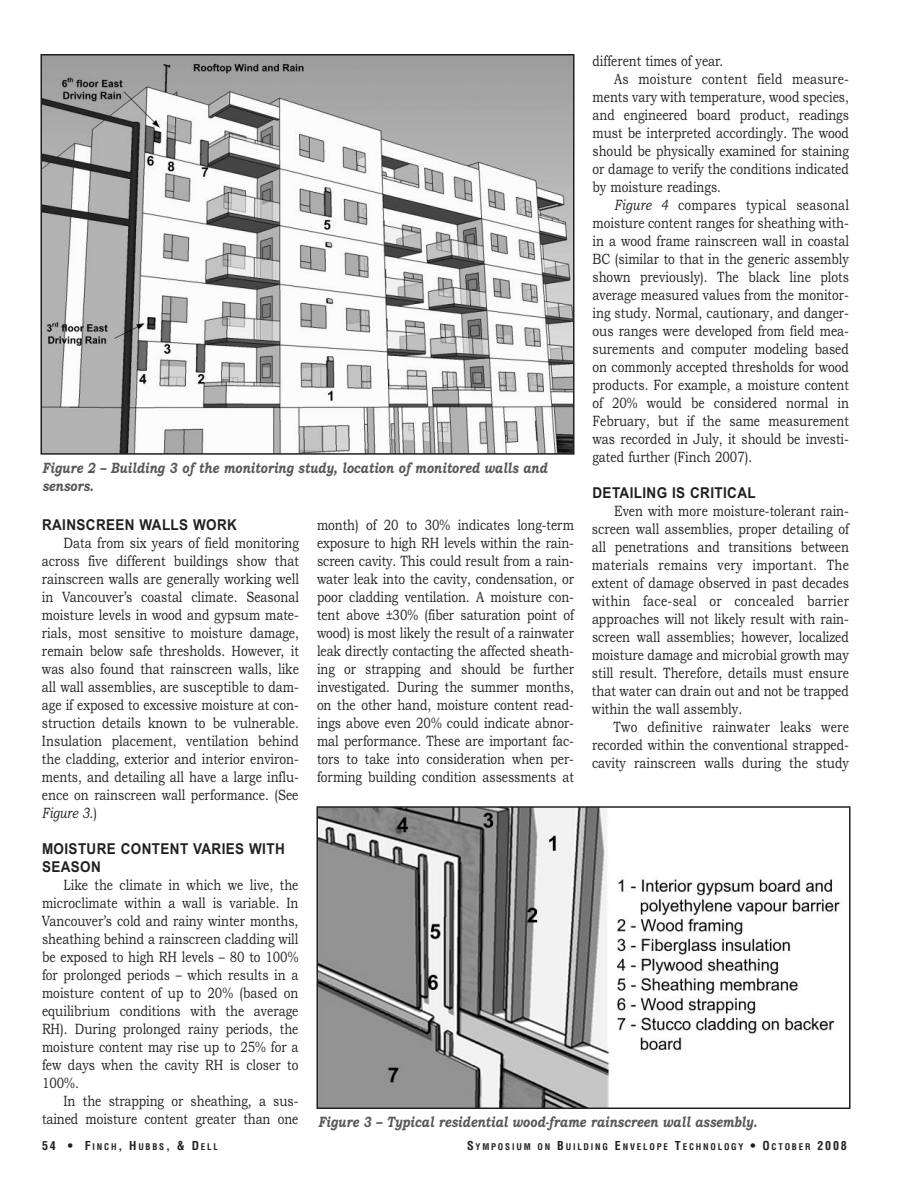
<style>
.page{position:relative;width:918px;height:1188px;background:#fff}
.page>*{position:absolute;margin:0;border:0;box-sizing:border-box;transform-origin:0 0}
.t1{font:15px/18px "Bookman Old Style";color:#231f20;text-align:justify;scale:.8 1}
.t2{font:italic 700 15px/18px "Bookman Old Style";color:#57585a;scale:.8 1}
.t3{font:700 15px/18px "Arial";letter-spacing:.03em;color:#231f20;scale:.9 1}
.t4{font:15px "Bookman Old Style";letter-spacing:.02em;color:#231f20;scale:.8 1}
.t5{font:700 condensed 9px "Helvetica";letter-spacing:.2em;color:#231f20}
.s1{font-style:italic}
.s2{font-size:12px}
</style>
<div class="page">
<img style="left:43px;top:57px;width:528px;height:395px">
<div style="left:40px;top:54px;width:534px;height:401px;border:2px solid #231f20"></div>
<img style="left:319px;top:809px;width:521px;height:297px">
<div style="left:316px;top:806px;width:534px;height:303px;border:2px solid #231f20"></div>
<p class="t1" style="left:593px;top:52px;width:165px">different times of year.</p>
<p class="t1" style="left:614px;top:70px;width:295px">As moisture content field measure-</p>
<p class="t1" style="left:593px;top:88px;width:322px">ments vary with temperature, wood species,</p>
<p class="t1" style="left:593px;top:106px;width:322px">and engineered board product, readings</p>
<p class="t1" style="left:593px;top:124px;width:322px">must be interpreted accordingly. The wood</p>
<p class="t1" style="left:593px;top:142px;width:322px">should be physically examined for staining</p>
<p class="t1" style="left:593px;top:160px;width:322px">or damage to verify the conditions indicated</p>
<p class="t1" style="left:593px;top:178px;width:162px">by moisture readings.</p>
<p class="t4" style="left:614px;top:196px;width:295px"><span class="s1">Figure 4</span> compares typical seasonal</p>
<p class="t1" style="left:593px;top:214px;width:322px">moisture content ranges for sheathing with-</p>
<p class="t1" style="left:593px;top:232px;width:322px">in a wood frame rainscreen wall in coastal</p>
<p class="t1" style="left:593px;top:250px;width:322px">BC (similar to that in the generic assembly</p>
<p class="t1" style="left:593px;top:268px;width:322px">shown previously). The black line plots</p>
<p class="t1" style="left:593px;top:286px;width:322px">average measured values from the monitor-</p>
<p class="t1" style="left:593px;top:304px;width:322px">ing study. Normal, cautionary, and danger-</p>
<p class="t1" style="left:593px;top:322px;width:322px">ous ranges were developed from field mea-</p>
<p class="t1" style="left:593px;top:340px;width:322px">surements and computer modeling based</p>
<p class="t1" style="left:593px;top:358px;width:322px">on commonly accepted thresholds for wood</p>
<p class="t1" style="left:593px;top:376px;width:322px">products. For example, a moisture content</p>
<p class="t1" style="left:593px;top:394px;width:322px">of 20% would be considered normal in</p>
<p class="t1" style="left:593px;top:412px;width:322px">February, but if the same measurement</p>
<p class="t1" style="left:593px;top:430px;width:322px">was recorded in July, it should be investi-</p>
<p class="t1" style="left:593px;top:448px;width:201px">gated further (Finch 2007).</p>
<p class="t3" style="left:592px;top:484px;width:183px">DETAILING IS CRITICAL</p>
<p class="t1" style="left:592px;top:502px;width:323px;text-indent:22px">Even with more moisture-tolerant rain&shy;screen wall assemblies, proper detailing of all penetrations and transitions between materials remains very important. The extent of damage observed in past decades within face-seal or concealed barrier approaches will not likely result with rain&shy;screen wall assemblies; however, localized moisture damage and microbial growth may still result. Therefore, details must ensure that water can drain out and not be trapped within the wall assembly.</p>
<p class="t1" style="left:592px;top:718px;width:323px;text-indent:22px">Two definitive rainwater leaks were recorded within the conventional strapped&shy;cavity rainscreen walls during the study</p>
<p class="t2" style="left:42px;top:459px;width:633px">Figure 2 – Building 3 of the monitoring study, location of monitored walls and sensors.</p>
<p class="t3" style="left:42px;top:516px;width:218px">RAINSCREEN WALLS WORK</p>
<p class="t1" style="left:42px;top:534px;width:323px;text-indent:22px">Data from six years of field monitoring across five different buildings show that rainscreen walls are generally working well in Vancouver’s coastal climate. Seasonal moisture levels in wood and gypsum mate&shy;rials, most sensitive to moisture damage, remain below safe thresholds. However, it was also found that rainscreen walls, like all wall assemblies, are susceptible to dam&shy;age if exposed to excessive moisture at con&shy;struction details known to be vulnerable.<br>Insulation placement, ventilation behind the cladding, exterior and interior environ&shy;ments, and detailing all have a large influ&shy;ence on rainscreen wall performance. (See <span class="s1">Figure 3</span>.)</p>
<p class="t3" style="left:42px;top:840px;width:271px">MOISTURE CONTENT VARIES WITH<br>SEASON</p>
<p class="t1" style="left:42px;top:876px;width:322px;text-indent:22px">Like the climate in which we live, the microclimate within a wall is variable. In Vancouver’s cold and rainy winter months, sheathing behind a rainscreen cladding will be exposed to high RH levels – 80 to 100% for prolonged periods – which results in a moisture content of up to 20% (based on equilibrium conditions with the average RH). During prolonged rainy periods, the moisture content may rise up to 25% for a few days when the cavity RH is closer to 100%.</p>
<p class="t1" style="left:42px;top:1092px;width:322px;text-align:right">In the strapping or sheathing, a sus&shy;tained moisture content greater than one</p>
<p class="t1" style="left:317px;top:516px;width:323px">month) of 20 to 30% indicates long-term exposure to high RH levels within the rain&shy;screen cavity. This could result from a rain&shy;water leak into the cavity, condensation, or poor cladding ventilation. A moisture con&shy;tent above ±30% (fiber saturation point of wood) is most likely the result of a rainwater leak directly contacting the affected sheath&shy;ing or strapping and should be further investigated. During the summer months, on the other hand, moisture content read&shy;ings above even 20% could indicate abnor&shy;mal performance. These are important fac&shy;tors to take into consideration when per&shy;forming building condition assessments at</p>
<p class="t2" style="left:318px;top:1113px;width:550px">Figure 3 – Typical residential wood-frame rainscreen wall assembly.</p>
<p class="t5" style="left:42px;top:1142px;width:178px"><span class="s2">54 • F</span>INCH<span class="s2">, H</span>UBBS<span class="s2">, &amp; D</span>ELL</p>
<p class="t5" style="left:467px;top:1142px;width:381px"><span class="s2">S</span>YMPOSIUM ON <span class="s2">B</span>UILDING <span class="s2">E</span>NVELOPE <span class="s2">T</span>ECHNOLOGY <span class="s2">• O</span>CTOBER <span class="s2">2008</span></p>
</div>
